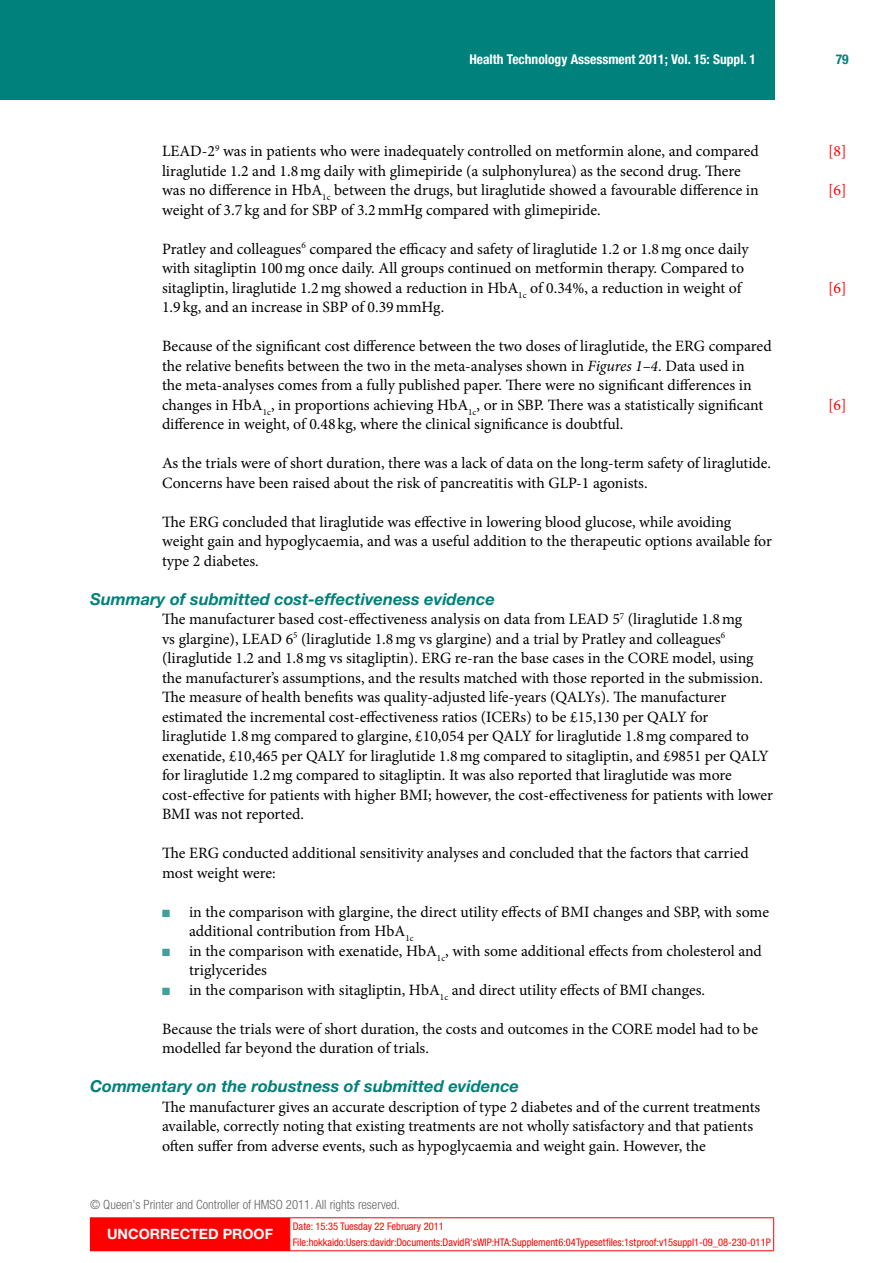
<style>
.page{position:relative;width:893px;height:1263px;background:#fff}
.page>*{position:absolute;margin:0;border:0;box-sizing:border-box;transform-origin:0 0}
.t1{font:italic 700 16.5px "Helvetica Neue LT Pro";color:#00817b}
.t2{font:15.75px/19.5px "Minion Pro";letter-spacing:-.005em;color:#000}
.t3{font:15.75px "Minion Pro";color:#f00}
.t4{font:700 14.25px "Helvetica Neue LT Pro";color:#fff}
.t5{font:700 condensed 13.5px "Helvetica Neue LT Pro";color:#fff}
.t6{font:700 condensed 13.5px "Helvetica Neue LT Pro";color:#00817b}
.t7{font:300 condensed 12.75px "Helvetica Neue LT Pro";color:#636466}
.t8{font:condensed 10.5px/16.5px "Helvetica Neue LT Pro";letter-spacing:-.005em;color:#f00}
.s1{font-style:italic}
.s2{color:#40a19c}
</style>
<div class="page">
<div style="left:90px;top:1218px;width:200px;height:33px;background:#f00"></div>
<hr style="left:90px;top:1217px;width:200px;height:1px;background:#f00">
<hr style="left:290px;top:1217px;width:484px;height:1px;background:#f00">
<svg style="left:289px;top:1218px;width:485px;height:32px"></svg>
<hr style="left:290px;top:1250px;width:484px;height:1px;background:#f00">
<div style="left:0;top:0;width:774px;height:99px;background:#00817b"></div>
<p class="t5" style="left:469px;top:51px;width:288px">Health Technology Assessment 2011; Vol. 15: Suppl. 1</p>
<p class="t6" style="left:836px;top:51px;width:14px">79</p>
<p class="t2" style="left:162px;top:141px;width:598px">LEAD-2<sup>9</sup> was in patients who were inadequately controlled on metformin alone, and compared liraglutide 1.2 and 1.8mg daily with glimepiride (a sulphonylurea) as the second drug. There was no difference in HbA<sub>1c</sub> between the drugs, but liraglutide showed a favourable difference in weight of 3.7 kg and for SBP of 3.2mmHg compared with glimepiride.</p>
<p class="t2" style="left:162px;top:239px;width:588px">Pratley and colleagues<sup>6</sup> compared the efficacy and safety of liraglutide 1.2 or 1.8mg once daily with sitagliptin 100mg once daily. All groups continued on metformin therapy. Compared to sitagliptin, liraglutide 1.2mg showed a reduction in HbA<sub>1c</sub> of 0.34%, a reduction in weight of 1.9 kg, and an increase in SBP of 0.39mmHg.</p>
<p class="t2" style="left:162px;top:336px;width:611px">Because of the significant cost difference between the two doses of liraglutide, the ERG compared the relative benefits between the two in the meta-analyses shown in <span class="s1">Figures 1–4</span>. Data used in<br>the meta-analyses comes from a fully published paper. There were no significant differences in changes in HbA<sub>1c</sub>, in proportions achieving HbA<sub>1c</sub>, or in SBP. There was a statistically significant difference in weight, of 0.48 kg, where the clinical significance is doubtful.</p>
<p class="t2" style="left:162px;top:453px;width:611px">As the trials were of short duration, there was a lack of data on the long-term safety of liraglutide.<br>Concerns have been raised about the risk of pancreatitis with GLP-1 agonists.</p>
<p class="t2" style="left:162px;top:512px;width:611px">The ERG concluded that liraglutide was effective in lowering blood glucose, while avoiding weight gain and hypoglycaemia, and was a useful addition to the therapeutic options available for type 2 diabetes.</p>
<p class="t1" style="left:90px;top:588px;width:406px">Summary of submitted cost-effectiveness evidence</p>
<p class="t2" style="left:162px;top:609px;width:612px">The manufacturer based cost-effectiveness analysis on data from LEAD 5<sup>7</sup> (liraglutide 1.8mg<br>vs glargine), LEAD 6<sup>5</sup> (liraglutide 1.8mg vs glargine) and a trial by Pratley and colleagues<sup>6 </sup>(liraglutide 1.2 and 1.8mg vs sitagliptin). ERG re-ran the base cases in the CORE model, using the manufacturer’s assumptions, and the results matched with those reported in the submission.<br>The measure of health benefits was quality-adjusted life-years (QALYs). The manufacturer estimated the incremental cost-effectiveness ratios (ICERs) to be £15,130 per QALY for liraglutide 1.8mg compared to glargine, £10,054 per QALY for liraglutide 1.8mg compared to exenatide, £10,465 per QALY for liraglutide 1.8mg compared to sitagliptin, and £9851 per QALY for liraglutide 1.2mg compared to sitagliptin. It was also reported that liraglutide was more cost-effective for patients with higher BMI; however, the cost-effectiveness for patients with lower BMI was not reported.</p>
<p class="t2" style="left:162px;top:843px;width:588px">The ERG conducted additional sensitivity analyses and concluded that the factors that carried most weight were:</p>
<p class="t2" style="left:189px;top:902px;width:582px;text-indent:-27px"><span class="s2">■</span> in the comparison with glargine, the direct utility effects of BMI changes and SBP, with some additional contribution from HbA<sub>1c</sub></p>
<p class="t2" style="left:189px;top:941px;width:574px;text-indent:-27px"><span class="s2">■</span> in the comparison with exenatide, HbA<sub>1c</sub>, with some additional effects from cholesterol and triglycerides</p>
<p class="t2" style="left:162px;top:980px;width:545px"><span class="s2">■</span> in the comparison with sitagliptin, HbA<sub>1c</sub> and direct utility effects of BMI changes.</p>
<p class="t2" style="left:162px;top:1019px;width:598px">Because the trials were of short duration, the costs and outcomes in the CORE model had to be modelled far beyond the duration of trials.</p>
<p class="t1" style="left:90px;top:1076px;width:431px">Commentary on the robustness of submitted evidence</p>
<p class="t2" style="left:162px;top:1097px;width:600px">The manufacturer gives an accurate description of type 2 diabetes and of the current treatments available, correctly noting that existing treatments are not wholly satisfactory and that patients often suffer from adverse events, such as hypoglycaemia and weight gain. However, the</p>
<p class="t7" style="left:90px;top:1197px;width:311px">© Queen’s Printer and Controller of HMSO 2011. All rights reserved.</p>
<p class="t4" style="left:107px;top:1225px;width:168px">UNCORRECTED PROOF</p>
<p class="t8" style="left:293px;top:1218px;width:480px">Date: 15:35 Tuesday 22 February 2011<br>File: hokkaido:Users:davidr:Documents:David R's WIP:HTA:Supplement 6:04 Typeset files:1st proof:v15suppl1-09_08-230-01 1P</p>
<p class="t3" style="left:828px;top:140px;width:20px">[8]</p>
<p class="t3" style="left:828px;top:179px;width:20px">[6]</p>
<p class="t3" style="left:828px;top:277px;width:20px">[6]</p>
<p class="t3" style="left:828px;top:394px;width:20px">[6]</p>
</div>
